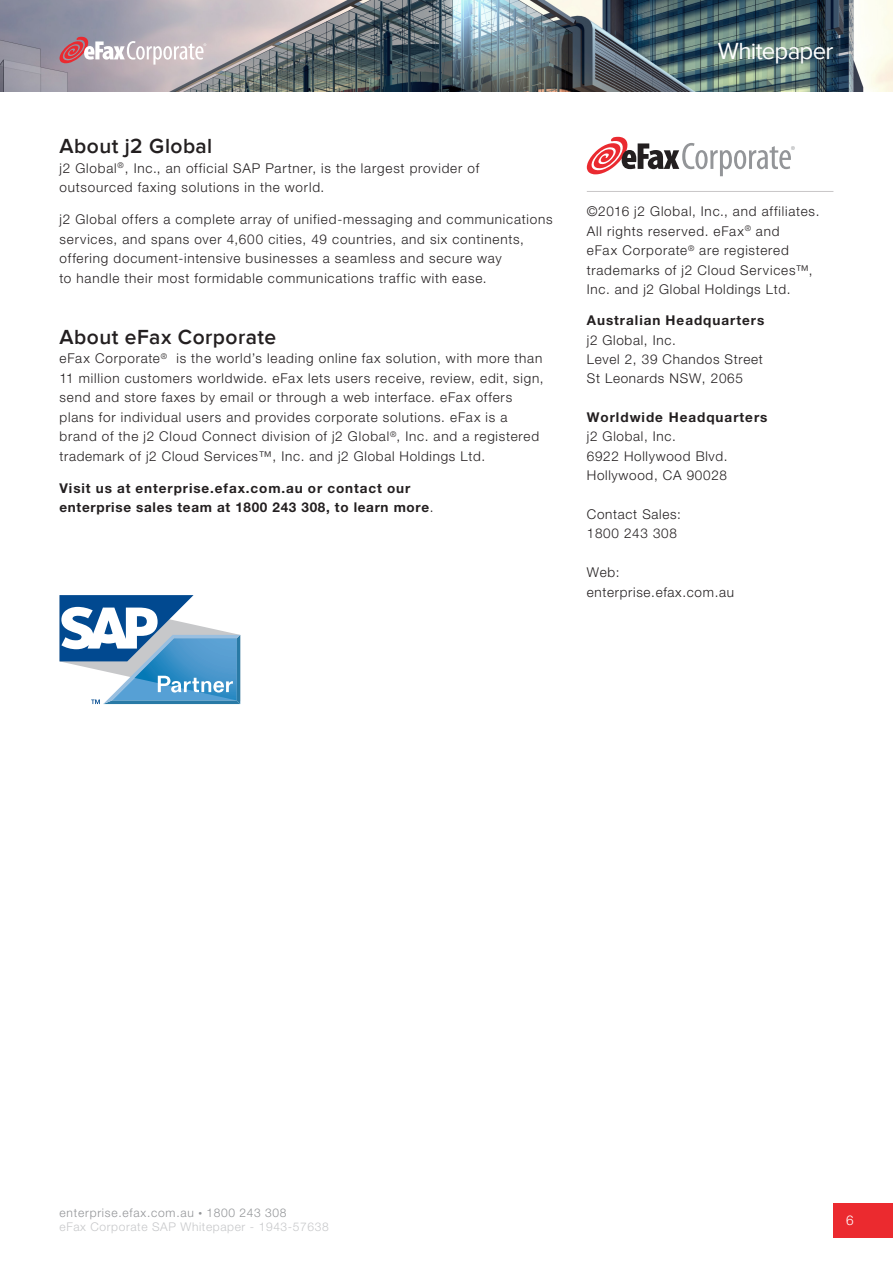
<style>
.page{position:relative;width:893px;height:1263px;background:#fff}
.page>*{position:absolute;margin:0;border:0;box-sizing:border-box;transform-origin:0 0}
.t1{font:24px "Proxima Nova";letter-spacing:-.03em;color:#fff}
.t2{font:600 21px "Proxima Nova";letter-spacing:.02em;color:#231f20}
.t3{font:300 13.5px/19.5px "Helvetica Neue LT Std";letter-spacing:.06em;color:#231f20}
.t4{font:700 13.5px/19.5px "Helvetica Neue LT Std";letter-spacing:.05em;color:#231f20}
.t5{font:300 13.5px "Helvetica Neue LT Std";color:#fff}
.t6{font:300 12px/14.1px "Helvetica Neue LT Std";letter-spacing:.05em;color:#c7c8ca}
.t7{font:300 7.8px "Helvetica Neue LT Std";color:#231f20}
.s1{font-weight:300}
.s2{font-weight:700}
.s3{color:#939598}
.s4{font-size:7.5px;color:#939598}
</style>
<div class="page">
<img style="left:0;top:0;width:893px;height:92px">
<svg style="left:60px;top:37px;width:146px;height:28px"></svg>
<div style="left:833px;top:1203px;width:60px;height:34px;background:#eb2a2f"></div>
<hr style="left:587px;top:191px;width:246px;height:1px;background:#c8c6c7">
<svg style="left:587px;top:137px;width:208px;height:39px"></svg>
<svg style="left:60px;top:595px;width:180px;height:109px"></svg>
<p class="t2" style="left:60px;top:134px;width:154px">About j2 Global</p>
<p class="t7" style="left:118px;top:161px;width:8px">®</p>
<p class="t3" style="left:60px;top:158px;width:421px">j2 Global , Inc., an official SAP Partner, is the largest provider of outsourced faxing solutions in the world.</p>
<p class="t3" style="left:60px;top:210px;width:495px">j2 Global offers a complete array of unified-messaging and communications services, and spans over 4,600 cities, 49 countries, and six continents, offering document-intensive businesses a seamless and secure way<br>to handle their most formidable communications traffic with ease.</p>
<p class="t2" style="left:60px;top:324px;width:218px">About eFax Corporate</p>
<p class="t7" style="left:161px;top:351px;width:8px">®</p>
<p class="t3" style="left:60px;top:348px;width:486px">eFax Corporate is the world’s leading online fax solution, with more than 11 million customers worldwide. eFax lets users receive, review, edit, sign, send and store faxes by email or through a web interface. eFax offers plans for individual users and provides corporate solutions. eFax is a brand of the j2 Cloud Connect division of j2 Global<sup>®</sup>, Inc. and a registered trademark of j2 Cloud Services™, Inc. and j2 Global Holdings Ltd.</p>
<p class="t4" style="left:60px;top:478px;width:376px">Visit us at enterprise.efax.com.au or contact our enterprise sales team at 1800 243 308, to learn more<span class="s1">.</span></p>
<h1 class="t1" style="left:718px;top:36px;width:117px">Whitepaper</h1>
<p class="t3" style="left:587px;top:201px;width:234px">©2016 j2 Global, Inc., and affiliates.<br>All rights reserved. eFax<sup>®</sup> and<br>eFax Corporate<sup>®</sup> are registered trademarks of j2 Cloud Services™, Inc. and j2 Global Holdings Ltd.</p>
<p class="t3" style="left:587px;top:310px;width:179px"><span class="s2">Australian Headquarters </span>j2 Global, Inc.<br>Level 2, 39 Chandos Street<br>St Leonards NSW, 2065</p>
<p class="t3" style="left:587px;top:407px;width:182px"><span class="s2">Worldwide Headquarters </span>j2 Global, Inc.<br>6922 Hollywood Blvd.<br>Hollywood, CA 90028</p>
<p class="t3" style="left:587px;top:504px;width:96px">Contact Sales:<br>1800 243 308</p>
<p class="t3" style="left:587px;top:562px;width:149px">Web: enterprise.efax.com.au</p>
<p class="t6" style="left:60px;top:1206px;width:271px"><span class="s3">enterprise.efax.com.au</span> <span class="s4">•</span> <span class="s3">1800 243 308<br></span>eFax Corporate SAP Whitepaper - 1943-57638</p>
<p class="t5" style="left:846px;top:1212px;width:9px">6</p>
</div>
